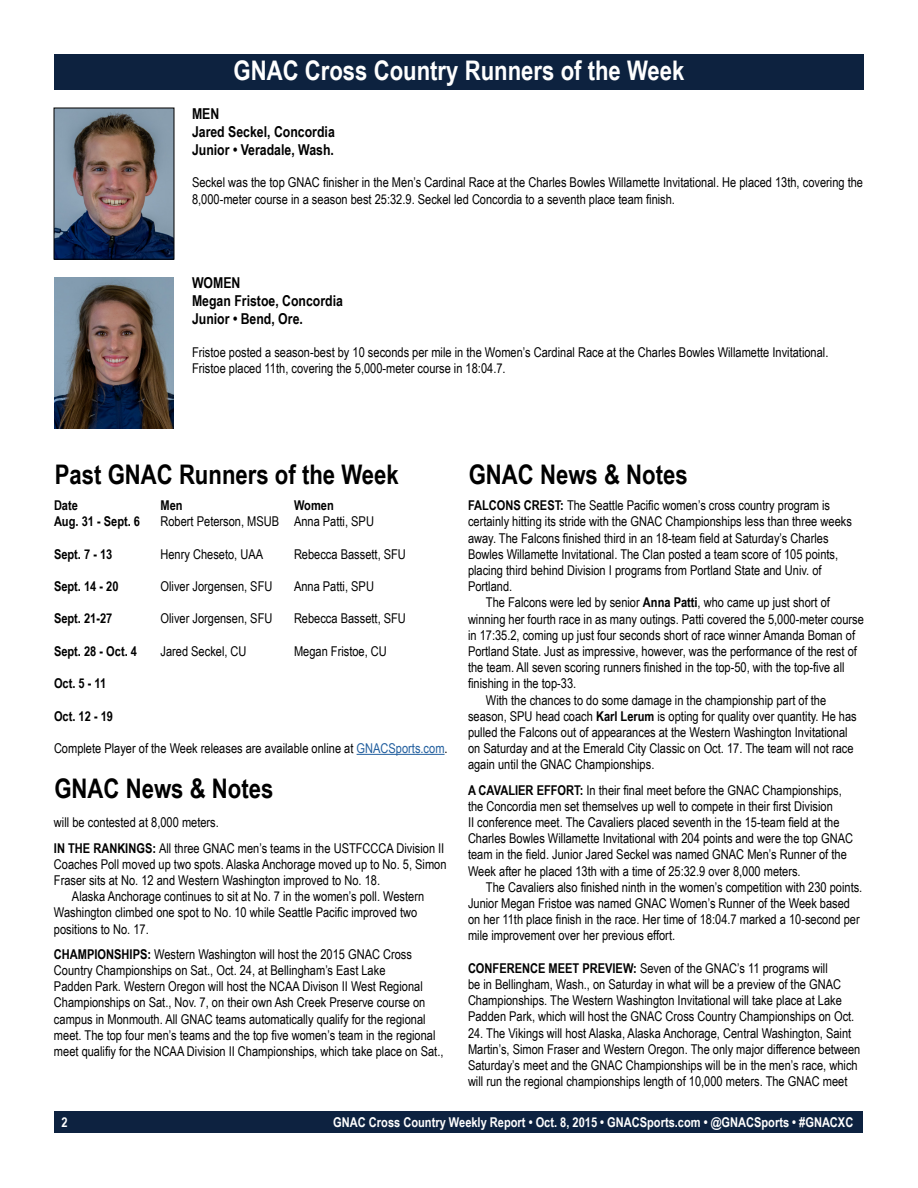
<style>
.page{position:relative;width:918px;height:1188px;background:#fff}
.page>*{position:absolute;margin:0;border:0;box-sizing:border-box;transform-origin:0 0}
.t1{font:700 27px "Arial Narrow";color:#000}
.t2{font:700 27px "Arial Narrow";color:#fff}
.t3{font:700 15px/18px "Arial Narrow";color:#000}
.t4{font:13.5px/16.2px "Arial Narrow";color:#000}
.t5{font:700 13.5px "Arial Narrow";color:#000}
.t6{font:700 13.5px "Arial Narrow";color:#fff}
.s1{color:#215e9e}
.s2{font-weight:700}
</style>
<div class="page">
<div style="left:55px;top:1111px;width:808px;height:22px;background:#0d2240"></div>
<div style="left:54px;top:54px;width:810px;height:36px;background:#0d223f"></div>
<img style="left:56px;top:110px;width:116px;height:148px">
<div style="left:54px;top:108px;width:120px;height:152px;border:1px solid #000"></div>
<img style="left:54px;top:277px;width:120px;height:151px">
<hr style="left:357px;top:754px;width:88px;height:1px;background:#215e9e">
<h1 class="t2" style="left:233px;top:50px;width:453px">GNAC Cross Country Runners of the Week</h1>
<p class="t3" style="left:192px;top:104px;width:144px">MEN<br>Jared Seckel, Concordia<br>Junior • Veradale, Wash.</p>
<p class="t4" style="left:192px;top:174px;width:673px">Seckel was the top GNAC finisher in the Men’s Cardinal Race at the Charles Bowles Willamette Invitational. He placed 13th, covering the<br>8,000-meter course in a season best 25:32.9. Seckel led Concordia to a seventh place team finish.</p>
<p class="t3" style="left:192px;top:273px;width:153px">WOMEN<br>Megan Fristoe, Concordia<br>Junior • Bend, Ore.</p>
<p class="t4" style="left:192px;top:343px;width:638px">Fristoe posted a season-best by 10 seconds per mile in the Women’s Cardinal Race at the Charles Bowles Willamette Invitational.<br>Fristoe placed 11th, covering the 5,000-meter course in 18:04.7.</p>
<h1 class="t1" style="left:55px;top:454px;width:346px">Past GNAC Runners of the Week</h1>
<p class="t5" style="left:54px;top:495px;width:25px">Date</p>
<p class="t5" style="left:161px;top:495px;width:24px">Men</p>
<p class="t5" style="left:294px;top:495px;width:41px">Women</p>
<p class="t5" style="left:54px;top:511px;width:88px">Aug. 31 - Sept. 6</p>
<p class="t4" style="left:161px;top:513px;width:215px">Robert Peterson, MSUB Anna Patti, SPU</p>
<p class="t5" style="left:54px;top:544px;width:60px">Sept. 7 - 13</p>
<p class="t4" style="left:161px;top:545px;width:104px">Henry Cheseto, UAA</p>
<p class="t4" style="left:294px;top:545px;width:113px">Rebecca Bassett, SFU</p>
<p class="t5" style="left:54px;top:576px;width:66px">Sept. 14 - 20</p>
<p class="t4" style="left:161px;top:578px;width:113px">Oliver Jorgensen, SFU</p>
<p class="t4" style="left:294px;top:578px;width:82px">Anna Patti, SPU</p>
<p class="t5" style="left:54px;top:608px;width:60px">Sept. 21-27</p>
<p class="t4" style="left:161px;top:610px;width:113px">Oliver Jorgensen, SFU</p>
<p class="t4" style="left:294px;top:610px;width:113px">Rebecca Bassett, SFU</p>
<p class="t5" style="left:54px;top:641px;width:85px">Sept. 28 - Oct. 4</p>
<p class="t4" style="left:161px;top:642px;width:88px">Jared Seckel, CU</p>
<p class="t4" style="left:294px;top:642px;width:94px">Megan Fristoe, CU</p>
<p class="t5" style="left:54px;top:673px;width:54px">Oct. 5 - 11</p>
<p class="t5" style="left:54px;top:706px;width:61px">Oct. 12 - 19</p>
<p class="t4" style="left:54px;top:740px;width:395px">Complete Player of the Week releases are available online at <span class="s1">GNACSports.com</span>.</p>
<h1 class="t1" style="left:54px;top:768px;width:220px">GNAC News &amp; Notes</h1>
<p class="t4" style="left:54px;top:810px;width:392px;line-height:25.2px">will be contested at 8,000 meters.<br><span class="s2">IN THE RANKINGS:</span> All three GNAC men’s teams in the USTFCCCA Division II</p>
<p class="t4" style="left:54px;top:856px;width:394px">Coaches Poll moved up two spots. Alaska Anchorage moved up to No. 5, Simon</p>
<p class="t4" style="left:54px;top:872px;width:328px">Fraser sits at No. 12 and Western Washington improved to No. 18.</p>
<p class="t4" style="left:72px;top:888px;width:354px">Alaska Anchorage continues to sit at No. 7 in the women’s poll. Western</p>
<p class="t4" style="left:54px;top:904px;width:365px">Washington climbed one spot to No. 10 while Seattle Pacific improved two</p>
<p class="t4" style="left:54px;top:920px;width:96px">positions to No. 17.</p>
<p class="t4" style="left:54px;top:946px;width:391px"><span class="s2">CHAMPIONSHIPS:</span> Western Washington will host the 2015 GNAC Cross Country Championships on Sat., Oct. 24, at Bellingham’s East Lake<br>Padden Park. Western Oregon will host the NCAA Divison II West Regional Championships on Sat., Nov. 7, on their own Ash Creek Preserve course on campus in Monmouth. All GNAC teams automatically qualify for the regional meet. The top four men’s teams and the top five women’s team in the regional meet qualifiy for the NCAA Division II Championships, which take place on Sat.,</p>
<h1 class="t1" style="left:469px;top:454px;width:220px">GNAC News &amp; Notes</h1>
<p class="t4" style="left:468px;top:497px;width:364px"><span class="s2">FALCONS CREST:</span> The Seattle Pacific women’s cross country program is</p>
<p class="t4" style="left:468px;top:513px;width:385px">certainly hitting its stride with the GNAC Championships less than three weeks</p>
<p class="t4" style="left:468px;top:529px;width:362px">away. The Falcons finished third in an 18-team field at Saturday’s Charles</p>
<p class="t4" style="left:468px;top:545px;width:372px">Bowles Willamette Invitational. The Clan posted a team score of 105 points,</p>
<p class="t4" style="left:468px;top:562px;width:355px">placing third behind Division I programs from Portland State and Univ. of</p>
<p class="t4" style="left:468px;top:578px;width:46px">Portland.</p>
<p class="t4" style="left:486px;top:594px;width:345px">The Falcons were led by senior <span class="s2">Anna Patti</span>, who came up just short of</p>
<p class="t4" style="left:468px;top:610px;width:397px">winning her fourth race in as many outings. Patti covered the 5,000-meter course</p>
<p class="t4" style="left:468px;top:626px;width:389px">in 17:35.2, coming up just four seconds short of race winner Amanda Boman of</p>
<p class="t4" style="left:468px;top:643px;width:390px">Portland State. Just as impressive, however, was the performance of the rest of</p>
<p class="t4" style="left:468px;top:659px;width:378px">the team. All seven scoring runners finished in the top-50, with the top-five all</p>
<p class="t4" style="left:468px;top:675px;width:110px">finishing in the top-33.</p>
<p class="t4" style="left:486px;top:691px;width:342px">With the chances to do some damage in the championship part of the</p>
<p class="t4" style="left:468px;top:707px;width:390px">season, SPU head coach <span class="s2">Karl Lerum</span> is opting for quality over quantity. He has</p>
<p class="t4" style="left:468px;top:724px;width:381px">pulled the Falcons out of appearances at the Western Washington Invitational</p>
<p class="t4" style="left:468px;top:740px;width:387px">on Saturday and at the Emerald City Classic on Oct. 17. The team will not race</p>
<p class="t4" style="left:468px;top:756px;width:188px">again until the GNAC Championships.</p>
<p class="t4" style="left:468px;top:781px;width:387px"><span class="s2">A CAVALIER EFFORT:</span> In their final meet before the GNAC Championships, the Concordia men set themselves up well to compete in their first Division<br>II conference meet. The Cavaliers placed seventh in the 15-team field at the Charles Bowles Willamette Invitational with 204 points and were the top GNAC team in the field. Junior Jared Seckel was named GNAC Men’s Runner of the Week after he placed 13th with a time of 25:32.9 over 8,000 meters.</p>
<p class="t4" style="left:468px;top:878px;width:396px;text-indent:18px">The Cavaliers also finished ninth in the women’s competition with 230 points.<br>Junior Megan Fristoe was named GNAC Women’s Runner of the Week based on her 11th place finish in the race. Her time of 18:04.7 marked a 10-second per mile improvement over her previous effort.</p>
<p class="t4" style="left:468px;top:959px;width:388px"><span class="s2">CONFERENCE MEET PREVIEW:</span> Seven of the GNAC’s 11 programs will<br>be in Bellingham, Wash., on Saturday in what will be a preview of the GNAC Championships. The Western Washington Invitational will take place at Lake Padden Park, which will host the GNAC Cross Country Championships on Oct.</p>
<p class="t4" style="left:468px;top:1024px;width:394px">24. The Vikings will host Alaska, Alaska Anchorage, Central Washington, Saint Martin’s, Simon Fraser and Western Oregon. The only major difference between Saturday’s meet and the GNAC Championships will be in the men’s race, which will run the regional championships length of 10,000 meters. The GNAC meet</p>
<p class="t6" style="left:61px;top:1112px;width:8px">2</p>
<p class="t6" style="left:333px;top:1112px;width:522px">GNAC Cross Country Weekly Report • Oct. 8, 2015 • GNACSports.com • @GNACSports • #GNACXC</p>
</div>
